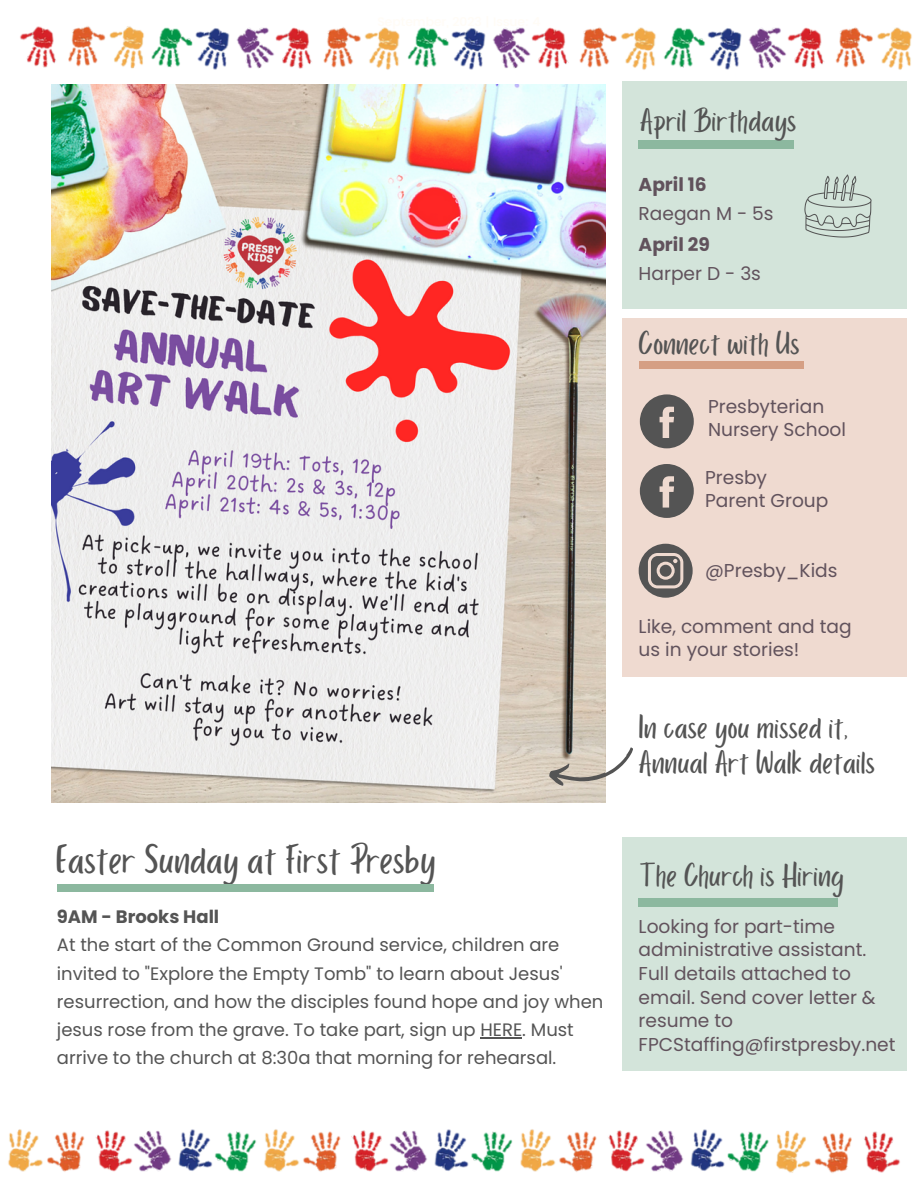
<style>
.page{position:relative;width:918px;height:1188px;background:#fff}
.page>*{position:absolute;margin:0;border:0;box-sizing:border-box;transform-origin:0 0}
.t1{font:42.75px "Porcelain";letter-spacing:.01em;color:#545454}
.t2{font:34.2px/34.8px "Porcelain";letter-spacing:.01em;color:#545454}
.t3{font:18.6px/23.7px "Poppins";color:#61525c}
.t4{font:700 18.6px "Poppins";color:#61525c}
.t5{font:18px/28.2px "Poppins";color:#545454}
.t6{font:700 18px "Poppins";color:#545454}
</style>
<div class="page">
<img style="left:20px;top:26px;width:892px;height:67px">
<img style="left:51px;top:84px;width:555px;height:718px">
<svg style="left:547px;top:747px;width:86px;height:44px"></svg>
<div style="left:623px;top:82px;width:283px;height:227px;background:#d3e4da"></div>
<div style="left:639px;top:140px;width:155px;height:9px;background:#8cb89f"></div>
<svg style="left:804px;top:175px;width:68px;height:63px"></svg>
<div style="left:623px;top:318px;width:283px;height:358px;background:#efdad0"></div>
<div style="left:640px;top:361px;width:164px;height:8px;background:#d59f84"></div>
<svg style="left:640px;top:394px;width:54px;height:54px"></svg>
<svg style="left:640px;top:464px;width:54px;height:54px"></svg>
<svg style="left:639px;top:544px;width:54px;height:54px"></svg>
<img style="left:8px;top:1129px;width:892px;height:44px">
<hr style="left:480px;top:1037px;width:42px;height:1px;background:#545454">
<div style="left:57px;top:884px;width:377px;height:8px;background:#8cb89f"></div>
<div style="left:623px;top:837px;width:283px;height:233px;background:#d3e4da"></div>
<div style="left:639px;top:898px;width:199px;height:9px;background:#8cb89f"></div>
<h1 class="t1" style="left:56px;top:837px;width:381px">Easter Sunday at First Presby</h1>
<p class="t6" style="left:57px;top:904px;width:164px">9AM - Brooks Hall</p>
<p class="t5" style="left:57px;top:931px;width:548px">At the start of the Common Ground service, children are invited to "Explore the Empty Tomb" to learn about Jesus' resurrection, and how the disciples found hope and joy when jesus rose from the grave. To take part, sign up HERE. Must arrive to the church at 8:30a that morning for rehearsal.</p>
<h2 class="t2" style="left:640px;top:104px;width:158px">April Birthdays</h2>
<p class="t4" style="left:639px;top:172px;width:70px">April 16</p>
<p class="t3" style="left:639px;top:202px;width:137px">Raegan M - 5s</p>
<p class="t4" style="left:639px;top:232px;width:73px">April 29</p>
<p class="t3" style="left:639px;top:262px;width:124px">Harper D - 3s</p>
<h2 class="t2" style="left:639px;top:328px;width:163px">Connect with Us</h2>
<p class="t3" style="left:708px;top:394px;width:140px">Presbyterian<br>Nursery School</p>
<p class="t3" style="left:705px;top:465px;width:125px">Presby<br>Parent Group</p>
<p class="t3" style="left:705px;top:558px;width:134px">@Presby_Kids</p>
<p class="t3" style="left:639px;top:614px;width:214px">Like, comment and tag us in your stories!</p>
<h2 class="t2" style="left:639px;top:712px;width:238px">In case you missed it,<br>Annual Art Walk details</h2>
<h2 class="t2" style="left:640px;top:860px;width:205px">The Church is Hiring</h2>
<p class="t3" style="left:639px;top:915px;width:258px">Looking for part-time administrative assistant.<br>Full details attached to email. Send cover letter &amp; resume to<br>FPCStaffing@firstpresby.net</p>
</div>
